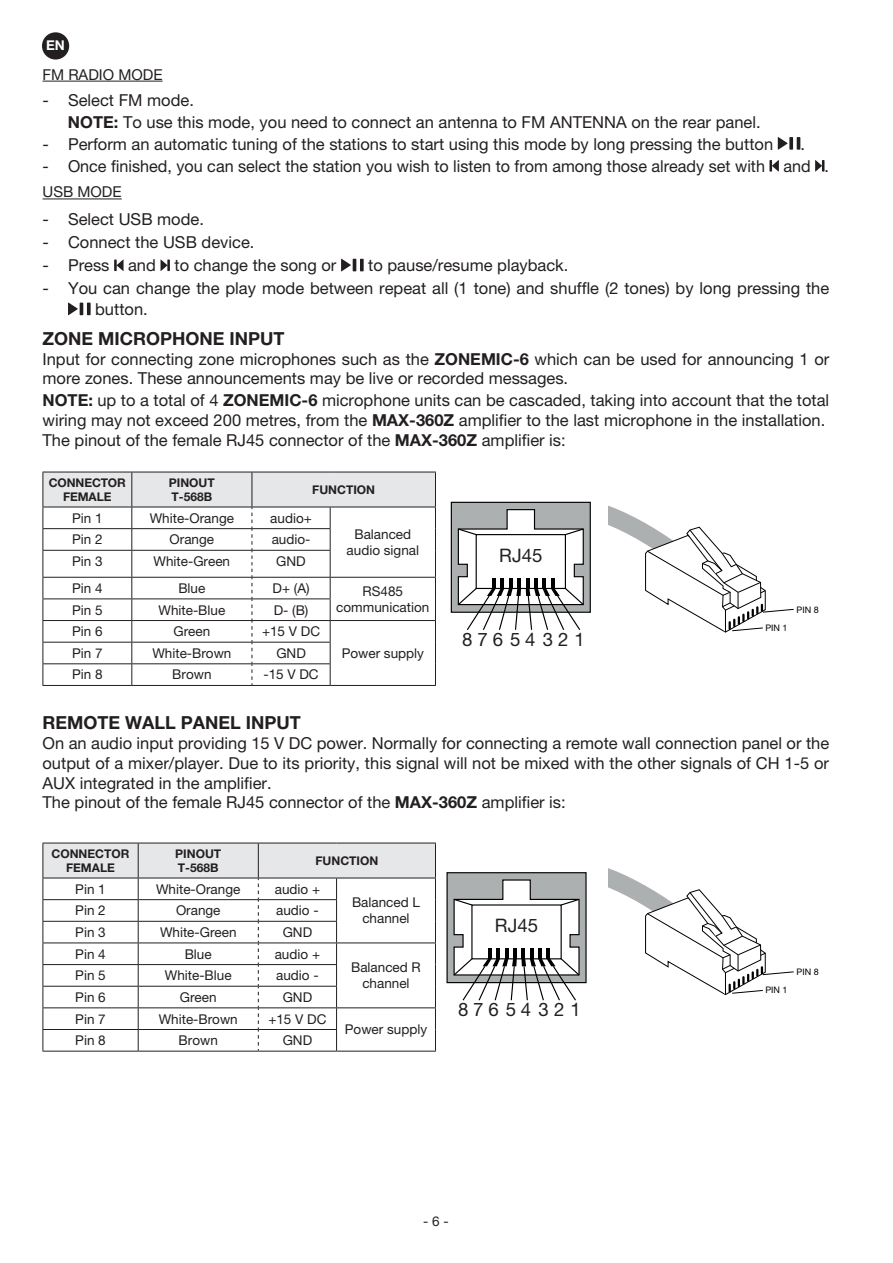
<style>
.page{position:relative;width:893px;height:1263px;background:#fff}
.page>*{position:absolute;margin:0;border:0;box-sizing:border-box;transform-origin:0 0}
.t1{font:18.6px "Helvetica Neue LT Pro";letter-spacing:.26em;color:#231f20}
.t2{font:700 18px "Helvetica Neue LT Pro";color:#231f20}
.t3{font:16.5px/19.8px "Helvetica Neue LT Pro";color:#231f20}
.t4{font:15px "Helvetica Neue LT Pro";color:#231f20}
.t5{font:13.5px/16.2px "Helvetica Neue LT Pro";color:#231f20;text-align:center}
.t6{font:700 13.5px "Helvetica Neue LT Pro";color:#fff}
.t7{font:700 12px/14.4px "Helvetica Neue LT Pro";color:#231f20;text-align:center}
.t8{font:9px "Helvetica Neue LT Pro";color:#000001}
.s1{font-weight:700}
</style>
<div class="page">
<div style="left:42px;top:32px;width:27px;height:28px;background:#231f20;border-radius:50%"></div>
<hr style="left:43px;top:81px;width:120px;height:1px;background:#231f20">
<hr style="left:43px;top:199px;width:79px;height:1px;background:#231f20">
<svg style="left:778px;top:137px;width:22px;height:13px"></svg>
<svg style="left:769px;top:160px;width:10px;height:12px"></svg>
<svg style="left:815px;top:160px;width:9px;height:12px"></svg>
<svg style="left:114px;top:259px;width:10px;height:12px"></svg>
<svg style="left:161px;top:259px;width:9px;height:12px"></svg>
<svg style="left:341px;top:259px;width:23px;height:12px"></svg>
<svg style="left:68px;top:303px;width:23px;height:12px"></svg>
<hr style="left:330px;top:685px;width:106px;height:1px;background:#231f20">
<hr style="left:43px;top:685px;width:89px;height:1px;background:#231f20">
<hr style="left:132px;top:685px;width:120px;height:1px;background:#231f20">
<svg style="left:43px;top:472px;width:393px;height:213px"></svg>
<hr style="left:252px;top:685px;width:78px;height:1px;background:#231f20">
<hr style="left:337px;top:1051px;width:99px;height:1px;background:#231f20">
<hr style="left:43px;top:1051px;width:95px;height:1px;background:#231f20">
<hr style="left:138px;top:1051px;width:120px;height:1px;background:#231f20">
<svg style="left:43px;top:843px;width:393px;height:208px"></svg>
<hr style="left:258px;top:1051px;width:79px;height:1px;background:#231f20">
<svg style="left:609px;top:506px;width:185px;height:127px"></svg>
<div style="left:451px;top:502px;width:139px;height:110px;background:#adb0b0"></div>
<div style="left:451px;top:502px;width:140px;height:111px;border:1px solid #000001"></div>
<svg style="left:457px;top:509px;width:128px;height:121px"></svg>
<svg style="left:609px;top:868px;width:185px;height:128px"></svg>
<div style="left:447px;top:873px;width:139px;height:109px;background:#adb0b0"></div>
<div style="left:446px;top:872px;width:141px;height:111px;border:1px solid #000001"></div>
<svg style="left:452px;top:879px;width:129px;height:122px"></svg>
<p class="t6" style="left:46px;top:37px;width:20px">EN</p>
<p class="t4" style="left:43px;top:65px;width:122px">FM RADIO MODE</p>
<p class="t3" style="left:68px;top:89px;width:694px;line-height:21.9px;text-indent:-25px">- Select FM mode.<br><span class="s1">NOTE:</span> To use this mode, you need to connect an antenna to FM ANTENNA on the rear panel.</p>
<p class="t3" style="left:43px;top:134px;width:732px">- Perform an automatic tuning of the stations to start using this mode by long pressing the button</p>
<p class="t3" style="left:800px;top:134px;width:6px">.</p>
<p class="t3" style="left:43px;top:156px;width:788px">- Once finished, you can select the station you wish to listen to from among those already set with and .</p>
<p class="t4" style="left:43px;top:183px;width:81px">USB MODE</p>
<p class="t3" style="left:43px;top:209px;width:163px">- Select USB mode.</p>
<p class="t3" style="left:43px;top:232px;width:213px">- Connect the USB device.</p>
<p class="t3" style="left:43px;top:255px;width:295px">- Press and to change the song or</p>
<p class="t3" style="left:368px;top:255px;width:202px">to pause/resume playback.</p>
<p class="t3" style="left:95px;top:278px;width:736px;line-height:21px;text-indent:-53px">- You can change the play mode between repeat all (1 tone) and shuffle (2 tones) by long pressing the button.</p>
<p class="t2" style="left:43px;top:327px;width:243px">ZONE MICROPHONE INPUT</p>
<p class="t3" style="left:43px;top:348px;width:788px">Input for connecting zone microphones such as the <span class="s1">ZONEMIC-6</span> which can be used for announcing 1 or more zones. These announcements may be live or recorded messages.</p>
<p class="t3" style="left:43px;top:390px;width:788px"><span class="s1">NOTE:</span> up to a total of 4 <span class="s1">ZONEMIC-6</span> microphone units can be cascaded, taking into account that the total wiring may not exceed 200 metres, from the <span class="s1">MAX-360Z</span> amplifier to the last microphone in the installation.<br>The pinout of the female RJ45 connector of the <span class="s1">MAX-360Z</span> amplifier is:</p>
<p class="t7" style="left:49px;top:475px;width:78px">CONNECTOR<br>FEMALE</p>
<p class="t7" style="left:169px;top:475px;width:47px;text-align:left">PINOUT<br>T-568B</p>
<p class="t7" style="left:312px;top:482px;width:64px">FUNCTION</p>
<p class="t5" style="left:72px;top:510px;width:32px">Pin 1</p>
<p class="t5" style="left:150px;top:510px;width:86px">White-Orange</p>
<p class="t5" style="left:270px;top:510px;width:43px">audio+</p>
<p class="t5" style="left:347px;top:526px;width:74px">Balanced audio signal</p>
<p class="t5" style="left:72px;top:531px;width:32px">Pin 2</p>
<p class="t5" style="left:170px;top:531px;width:46px">Orange</p>
<p class="t5" style="left:272px;top:531px;width:40px">audio-</p>
<p class="t5" style="left:72px;top:553px;width:32px">Pin 3</p>
<p class="t5" style="left:154px;top:553px;width:78px">White-Green</p>
<p class="t5" style="left:276px;top:553px;width:31px">GND</p>
<p class="t5" style="left:72px;top:580px;width:32px">Pin 4</p>
<p class="t5" style="left:178px;top:580px;width:28px">Blue</p>
<p class="t5" style="left:272px;top:580px;width:39px">D+ (A)</p>
<p class="t5" style="left:363px;top:582px;width:42px">RS485</p>
<p class="t5" style="left:72px;top:601px;width:32px">Pin 5</p>
<p class="t5" style="left:159px;top:601px;width:68px">White-Blue</p>
<p class="t5" style="left:274px;top:601px;width:36px">D- (B)</p>
<p class="t5" style="left:336px;top:599px;width:95px">communication</p>
<p class="t5" style="left:72px;top:623px;width:32px">Pin 6</p>
<p class="t5" style="left:174px;top:623px;width:38px">Green</p>
<p class="t5" style="left:262px;top:623px;width:60px">+15 V DC</p>
<p class="t5" style="left:72px;top:645px;width:32px">Pin 7</p>
<p class="t5" style="left:152px;top:645px;width:80px">White-Brown</p>
<p class="t5" style="left:276px;top:645px;width:31px">GND</p>
<p class="t5" style="left:342px;top:645px;width:84px">Power supply</p>
<p class="t5" style="left:72px;top:666px;width:32px">Pin 8</p>
<p class="t5" style="left:172px;top:666px;width:41px">Brown</p>
<p class="t5" style="left:263px;top:666px;width:57px">-15 V DC</p>
<p class="t2" style="left:43px;top:712px;width:260px">REMOTE WALL PANEL INPUT</p>
<p class="t3" style="left:43px;top:733px;width:788px">On an audio input providing 15 V DC power. Normally for connecting a remote wall connection panel or the output of a mixer/player. Due to its priority, this signal will not be mixed with the other signals of CH 1-5 or AUX integrated in the amplifier.<br>The pinout of the female RJ45 connector of the <span class="s1">MAX-360Z</span> amplifier is:</p>
<p class="t7" style="left:52px;top:846px;width:80px">CONNECTOR<br>FEMALE</p>
<p class="t7" style="left:175px;top:846px;width:47px;text-align:left">PINOUT<br>T-568B</p>
<p class="t7" style="left:315px;top:853px;width:64px">FUNCTION</p>
<p class="t5" style="left:75px;top:880px;width:32px">Pin 1</p>
<p class="t5" style="left:156px;top:880px;width:86px">White-Orange</p>
<p class="t5" style="left:275px;top:880px;width:47px">audio +</p>
<p class="t5" style="left:352px;top:894px;width:70px">Balanced L channel</p>
<p class="t1" style="left:499px;top:544px;width:45px">RJ45</p>
<p class="t8" style="left:797px;top:604px;width:24px">PIN 8</p>
<p class="t8" style="left:765px;top:622px;width:24px">PIN 1</p>
<p class="t1" style="left:462px;top:628px;width:124px">87654 321</p>
<p class="t5" style="left:75px;top:902px;width:32px">Pin 2</p>
<p class="t5" style="left:176px;top:902px;width:46px">Orange</p>
<p class="t5" style="left:276px;top:902px;width:44px">audio -</p>
<p class="t5" style="left:75px;top:924px;width:32px">Pin 3</p>
<p class="t5" style="left:160px;top:924px;width:78px">White-Green</p>
<p class="t5" style="left:283px;top:924px;width:31px">GND</p>
<p class="t5" style="left:75px;top:945px;width:32px">Pin 4</p>
<p class="t5" style="left:185px;top:945px;width:29px">Blue</p>
<p class="t5" style="left:275px;top:945px;width:47px">audio +</p>
<p class="t1" style="left:495px;top:914px;width:45px">RJ45</p>
<p class="t5" style="left:75px;top:967px;width:32px">Pin 5</p>
<p class="t5" style="left:165px;top:967px;width:68px">White-Blue</p>
<p class="t5" style="left:276px;top:967px;width:44px">audio -</p>
<p class="t5" style="left:75px;top:989px;width:32px">Pin 6</p>
<p class="t5" style="left:180px;top:989px;width:38px">Green</p>
<p class="t5" style="left:283px;top:989px;width:31px">GND</p>
<p class="t5" style="left:75px;top:1010px;width:32px">Pin 7</p>
<p class="t5" style="left:159px;top:1010px;width:80px">White-Brown</p>
<p class="t5" style="left:268px;top:1010px;width:60px">+15 V DC</p>
<p class="t5" style="left:75px;top:1032px;width:32px">Pin 8</p>
<p class="t5" style="left:179px;top:1032px;width:41px">Brown</p>
<p class="t5" style="left:283px;top:1032px;width:31px">GND</p>
<p class="t5" style="left:351px;top:959px;width:71px">Balanced R channel</p>
<p class="t5" style="left:345px;top:1021px;width:84px">Power supply</p>
<p class="t1" style="left:458px;top:998px;width:124px">87654 321</p>
<p class="t5" style="left:423px;top:1213px;width:27px">- 6 -</p>
<p class="t8" style="left:765px;top:985px;width:24px">PIN 1</p>
<p class="t8" style="left:797px;top:967px;width:24px">PIN 8</p>
</div>
